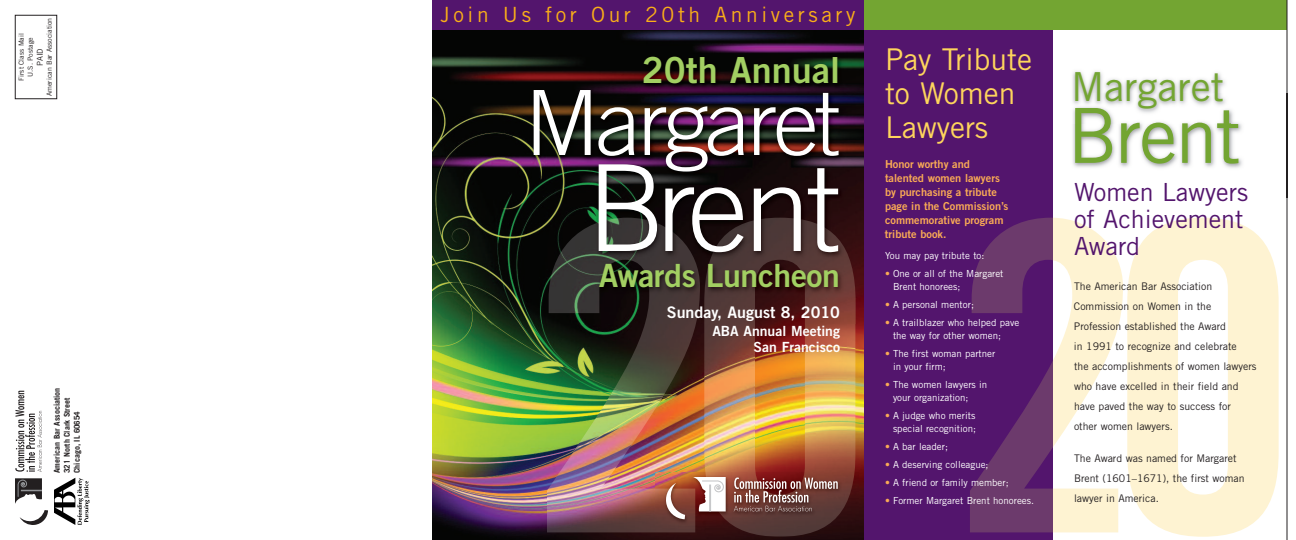
<style>
.page{position:relative;width:1296px;height:540px;background:#fff}
.page>*{position:absolute;margin:0;border:0;box-sizing:border-box;transform-origin:0 0}
.t1{font:300 120px "Trade Gothic";letter-spacing:-.05em;color:#fff}
.t2{font:300 90px "Trade Gothic";letter-spacing:-.04em;color:#fff}
.t3{font:76px "Trade Gothic";letter-spacing:-.025em;color:#73a532}
.t4{font:40px "Trade Gothic";color:#73a532}
.t5{font:36px "Trade Gothic Bold Two";color:#a2cf62}
.t6{font:32px "Trade Gothic Bold Two";letter-spacing:-.01em;color:#a2cf62}
.t7{font:30px/34px "Trade Gothic";color:#fed55c}
.t8{font:25px/27px "Trade Gothic";color:#53156d}
.t9{font:21px "Trade Gothic";letter-spacing:.17em;color:#faaf18}
.t10{font:16px "Trade Gothic Bold Two";color:#fff}
.t11{font:14px/16px "Trade Gothic Bold Two";color:#fff;text-align:right}
.t12{font:11px/14px "Trade Gothic Bold Two";color:#faab55}
.t13{font:10.5px/20px "Trade Gothic";color:#231f20}
.t14{font:9.8px/13px "Trade Gothic";color:#fff}
.t15{font:700 8px/10px "Trade Gothic";color:#231f20}
.t16{font:8px "Trade Gothic";color:#231f20}
.t17{font:7px/9px "Trade Gothic";color:#231f20;text-align:center}
.s1{color:#faab55}
</style>
<div class="page">
<div style="left:864px;top:0;width:189px;height:540px;background:#53156d"></div>
<img style="left:432px;top:30px;width:432px;height:510px">
<img style="left:547px;top:324px;width:309px;height:213px">
<img style="left:656px;top:473px;width:199px;height:62px">
<svg style="left:734px;top:478px;width:104px;height:33px;background:#875c56"></svg>
<svg style="left:666px;top:477px;width:60px;height:42px"></svg>
<div style="left:432px;top:0;width:432px;height:30px;background:#53156d"></div>
<div style="left:864px;top:0;width:423px;height:30px;background:#73a532"></div>
<img style="left:432px;top:47px;width:432px;height:277px">
<svg style="left:54px;top:478px;width:36px;height:47px"></svg>
<div style="left:15px;top:15px;width:42px;height:84px;border:1px solid #231f20"></div>
<svg style="left:15px;top:391px;width:33px;height:134px"></svg>
<svg style="left:1053px;top:218px;width:226px;height:319px;fill:#fef3d2"></svg>
<svg style="left:970px;top:218px;width:83px;height:315px"></svg>
<hr style="left:1287px;top:0;width:1px;height:540px;background:#231f20">
<img style="left:1073px;top:93px;width:214px;height:104px">
<img style="left:1072px;top:71px;width:202px;height:52px">
<img style="left:1075px;top:108px;width:155px;height:15px">
<p class="t17" style="left:46px;top:96px;width:80px;rotate:-90deg">American Bar Association</p>
<p class="t17" style="left:18px;top:81px;width:49px;rotate:-90deg">First Class Mail<br>U.S. Postage</p>
<p class="t16" style="left:37px;top:66px;width:19px;rotate:-90deg">PAID</p>
<p class="t15" style="left:53px;top:473px;width:87px;rotate:-90deg">American Bar Association<br>321 North Clark Street<br>Chicago, IL 60654</p>
<h3 class="t9" style="left:441px;top:7px;width:416px">Join Us for Our 20th Anniversary</h3>
<h3 class="t5" style="left:642px;top:57px;width:200px">20th Annual</h3>
<h2 class="t2" style="left:525px;top:90px;width:317px">Margaret</h2>
<h1 class="t1" style="left:587px;top:164px;width:255px">Brent</h1>
<h3 class="t6" style="left:599px;top:264px;width:243px">Awards Luncheon</h3>
<h3 class="t10" style="left:667px;top:306px;width:175px">Sunday, August 8, 2010</h3>
<h3 class="t11" style="left:712px;top:324px;width:129px">ABA Annual Meeting<br>San Francisco</h3>
<h3 class="t7" style="left:885px;top:45px;width:149px">Pay Tribute to Women<br>Lawyers</h3>
<p class="t12" style="left:885px;top:158px;width:125px">Honor worthy and talented women lawyers by purchasing a tribute page in the Commission’s commemorative program tribute book.</p>
<p class="t14" style="left:885px;top:250px;width:101px">You may pay tribute to:</p>
<p class="t14" style="left:893px;top:268px;width:112px;text-indent:-8px"><span class="s1">•</span> One or all of the Margaret<br>Brent honorees;</p>
<p class="t14" style="left:885px;top:299px;width:90px"><span class="s1">•</span> A personal mentor;</p>
<p class="t14" style="left:893px;top:317px;width:128px;text-indent:-8px"><span class="s1">•</span> A trailblazer who helped pave the way for other women;</p>
<p class="t14" style="left:893px;top:348px;width:104px;text-indent:-8px"><span class="s1">•</span> The first woman partner in your firm;</p>
<p class="t14" style="left:893px;top:379px;width:96px;text-indent:-8px"><span class="s1">•</span> The women lawyers in your organization;</p>
<p class="t14" style="left:885px;top:410px;width:93px;text-align:right"><span class="s1">•</span> A judge who merits special recognition;</p>
<p class="t14" style="left:885px;top:441px;width:65px"><span class="s1">•</span> A bar leader;</p>
<p class="t14" style="left:885px;top:459px;width:105px"><span class="s1">•</span> A deserving colleague;</p>
<p class="t14" style="left:885px;top:477px;width:125px"><span class="s1">•</span> A friend or family member;</p>
<p class="t14" style="left:885px;top:495px;width:151px"><span class="s1">•</span> Former Margaret Brent honorees.</p>
<h3 class="t4" style="left:1071px;top:72px;width:155px">Margaret</h3>
<h3 class="t3" style="left:1067px;top:108px;width:176px">Brent</h3>
<h3 class="t8" style="left:1074px;top:181px;width:176px">Women Lawyers of Achievement<br>Award</h3>
<p class="t13" style="left:1074px;top:277px;width:184px">The American Bar Association<br>Commission on Women in the<br>Profession established the Award<br>in 1991 to recognize and celebrate<br>the accomplishments of women lawyers who have excelled in their field and have paved the way to success for other women lawyers.</p>
<p class="t13" style="left:1074px;top:449px;width:172px">The Award was named for Margaret<br>Brent (1601–1671), the first woman lawyer in America.</p>
</div>
